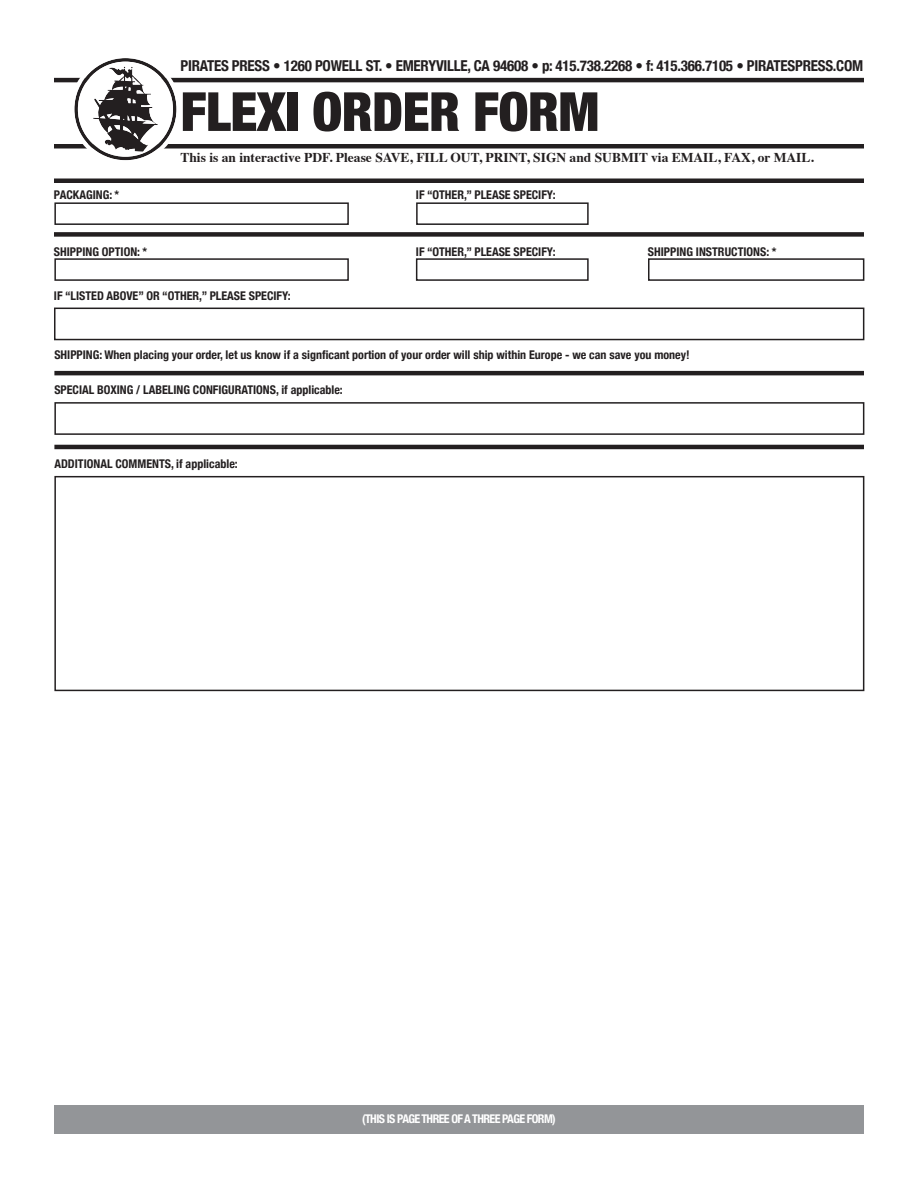
<style>
.page{position:relative;width:918px;height:1188px;background:#fff}
.page>*{position:absolute;margin:0;border:0;box-sizing:border-box;transform-origin:0 0}
.t1{font:900 condensed 54px "Helvetica Neue";letter-spacing:-.01em;color:#231f20}
.t2{font:700 condensed 15px "Helvetica Neue";letter-spacing:-.015em;color:#231f20}
.t3{font:700 13.5px "Times";color:#231f20}
.t4{font:700 condensed 12px "Helvetica Neue";color:#231f20}
.t5{font:700 condensed 12px "Helvetica Neue";letter-spacing:-.05em;color:#fff}
</style>
<div class="page">
<div style="left:54px;top:178px;width:810px;height:5px;background:#231f20"></div>
<div style="left:54px;top:1105px;width:810px;height:29px;background:#939598"></div>
<hr style="left:54px;top:371px;width:810px;height:4px;background:#231f20">
<div style="left:54px;top:232px;width:810px;height:5px;background:#231f20"></div>
<div style="left:54px;top:258px;width:295px;height:23px;border:2px solid #231f20"></div>
<div style="left:416px;top:258px;width:173px;height:23px;border:2px solid #231f20"></div>
<div style="left:648px;top:258px;width:216px;height:23px;border:2px solid #231f20"></div>
<div style="left:54px;top:308px;width:810px;height:32px;border:2px solid #231f20"></div>
<div style="left:54px;top:402px;width:810px;height:33px;border:2px solid #231f20"></div>
<hr style="left:54px;top:445px;width:810px;height:4px;background:#231f20">
<div style="left:54px;top:476px;width:810px;height:215px;border:2px solid #231f20"></div>
<div style="left:54px;top:202px;width:295px;height:23px;border:2px solid #231f20"></div>
<div style="left:416px;top:202px;width:173px;height:23px;border:2px solid #231f20"></div>
<hr style="left:54px;top:78px;width:810px;height:4px;background:#231f20">
<hr style="left:54px;top:144px;width:810px;height:4px;background:#231f20">
<svg style="left:70px;top:58px;width:111px;height:103px"></svg>
<p class="t2" style="left:180px;top:54px;width:684px">PIRATES PRESS • 1260 POWELL ST. • EMERYVILLE, CA 94608 • p: 415.738.2268 • f: 415.366.7105 • PIRATESPRESS.COM</p>
<h1 class="t1" style="left:180px;top:67px;width:420px">FLEXI ORDER FORM</h1>
<p class="t3" style="left:180px;top:144px;width:635px">This is an interactive PDF. Please SAVE, FILL OUT, PRINT, SIGN and SUBMIT via EMAIL, FAX, or MAIL.</p>
<p class="t4" style="left:54px;top:184px;width:67px">PACKAGING: *</p>
<p class="t4" style="left:416px;top:185px;width:141px">IF “OTHER,” PLEASE SPECIFY:</p>
<p class="t4" style="left:54px;top:241px;width:95px">SHIPPING OPTION: *</p>
<p class="t4" style="left:416px;top:241px;width:141px">IF “OTHER,” PLEASE SPECIFY:</p>
<p class="t4" style="left:648px;top:241px;width:130px">SHIPPING INSTRUCTIONS: *</p>
<p class="t4" style="left:54px;top:286px;width:238px">IF “LISTED ABOVE” OR “OTHER,” PLEASE SPECIFY:</p>
<p class="t4" style="left:54px;top:345px;width:637px">SHIPPING: When placing your order, let us know if a signficant portion of your order will ship within Europe - we can save you money!</p>
<p class="t4" style="left:54px;top:380px;width:290px">SPECIAL BOXING / LABELING CONFIGURATIONS, if applicable:</p>
<p class="t4" style="left:54px;top:454px;width:185px">ADDITIONAL COMMENTS, if applicable:</p>
<p class="t5" style="left:362px;top:1108px;width:195px">(THIS IS PAGE THREE OF A THREE PAGE FORM)</p>
</div>
